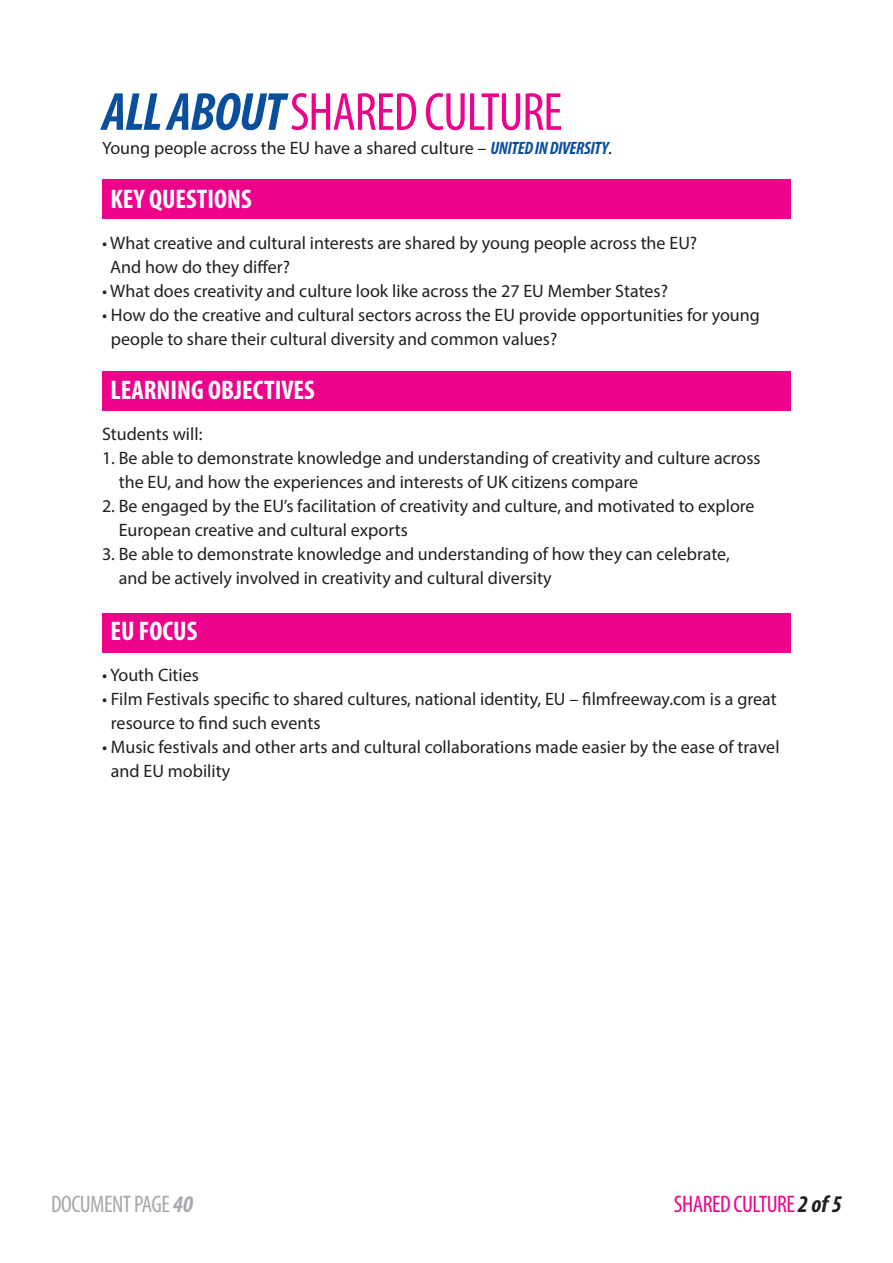
<style>
.page{position:relative;width:893px;height:1263px;background:#fff}
.page>*{position:absolute;margin:0;border:0;box-sizing:border-box;transform-origin:0 0}
.t1{font:condensed 54px "Myriad Pro";letter-spacing:-.02em;color:#ed028c}
.t2{font:700 condensed 27px "Myriad Pro";color:#fff}
.t3{font:condensed 24px "Myriad Pro";letter-spacing:-.02em;color:#ed028c}
.t4{font:condensed 24px "Myriad Pro";letter-spacing:-.02em;color:#a8a9ad}
.t5{font:18px/24px "Myriad Pro";color:#231f20}
.s1{font-weight:700;font-style:italic;color:#0a4f9e}
.s2{font-weight:700;font-style:italic;font-stretch:condensed;color:#0a4f9e}
.s3{font-weight:700;font-style:italic}
.s4{font-weight:700;font-style:italic;color:#231f20}
</style>
<div class="page">
<div style="left:102px;top:179px;width:689px;height:40px;background:#ed028c"></div>
<div style="left:102px;top:371px;width:689px;height:40px;background:#ed028c"></div>
<div style="left:102px;top:613px;width:689px;height:40px;background:#ed028c"></div>
<p class="t1" style="left:102px;top:79px;width:462px"><span class="s1">ALL ABOUT</span> SHARED CULTURE</p>
<p class="t5" style="left:102px;top:135px;width:511px">Young people across the EU have a shared culture – <span class="s2">UNITED IN DIVERSITY</span>.</p>
<p class="t2" style="left:111px;top:182px;width:143px">KEY QUESTIONS</p>
<p class="t5" style="left:110px;top:230px;width:588px;text-indent:-8px">• What creative and cultural interests are shared by young people across the EU?<br>And how do they differ?</p>
<p class="t5" style="left:102px;top:278px;width:567px">• What does creativity and culture look like across the 27 EU Member States?</p>
<p class="t5" style="left:111px;top:302px;width:650px;text-indent:-9px">• How do the creative and cultural sectors across the EU provide opportunities for young people to share their cultural diversity and common values?</p>
<p class="t2" style="left:111px;top:373px;width:206px">LEARNING OBJECTIVES</p>
<p class="t5" style="left:102px;top:421px;width:102px">Students will:</p>
<p class="t5" style="left:119px;top:445px;width:643px;text-indent:-17px">1. Be able to demonstrate knowledge and understanding of creativity and culture across the EU, and how the experiences and interests of UK citizens compare</p>
<p class="t5" style="left:119px;top:493px;width:637px;text-indent:-17px">2. Be engaged by the EU’s facilitation of creativity and culture, and motivated to explore<br>European creative and cultural exports</p>
<p class="t5" style="left:119px;top:541px;width:612px;text-indent:-17px">3. Be able to demonstrate knowledge and understanding of how they can celebrate, and be actively involved in creativity and cultural diversity</p>
<p class="t2" style="left:111px;top:614px;width:88px">EU FOCUS</p>
<p class="t5" style="left:102px;top:663px;width:98px">• Youth Cities</p>
<p class="t5" style="left:111px;top:687px;width:667px;text-indent:-9px">• Film Festivals specific to shared cultures, national identity, EU – filmfreeway.com is a great resource to find such events</p>
<p class="t5" style="left:111px;top:735px;width:670px;text-indent:-9px">• Music festivals and other arts and cultural collaborations made easier by the ease of travel and EU mobility</p>
<p class="t4" style="left:51px;top:1189px;width:144px">DOCUMENT PAGE <span class="s3">40</span></p>
<p class="t3" style="left:674px;top:1189px;width:170px">SHARED CULTURE <span class="s4">2 of 5</span></p>
</div>
